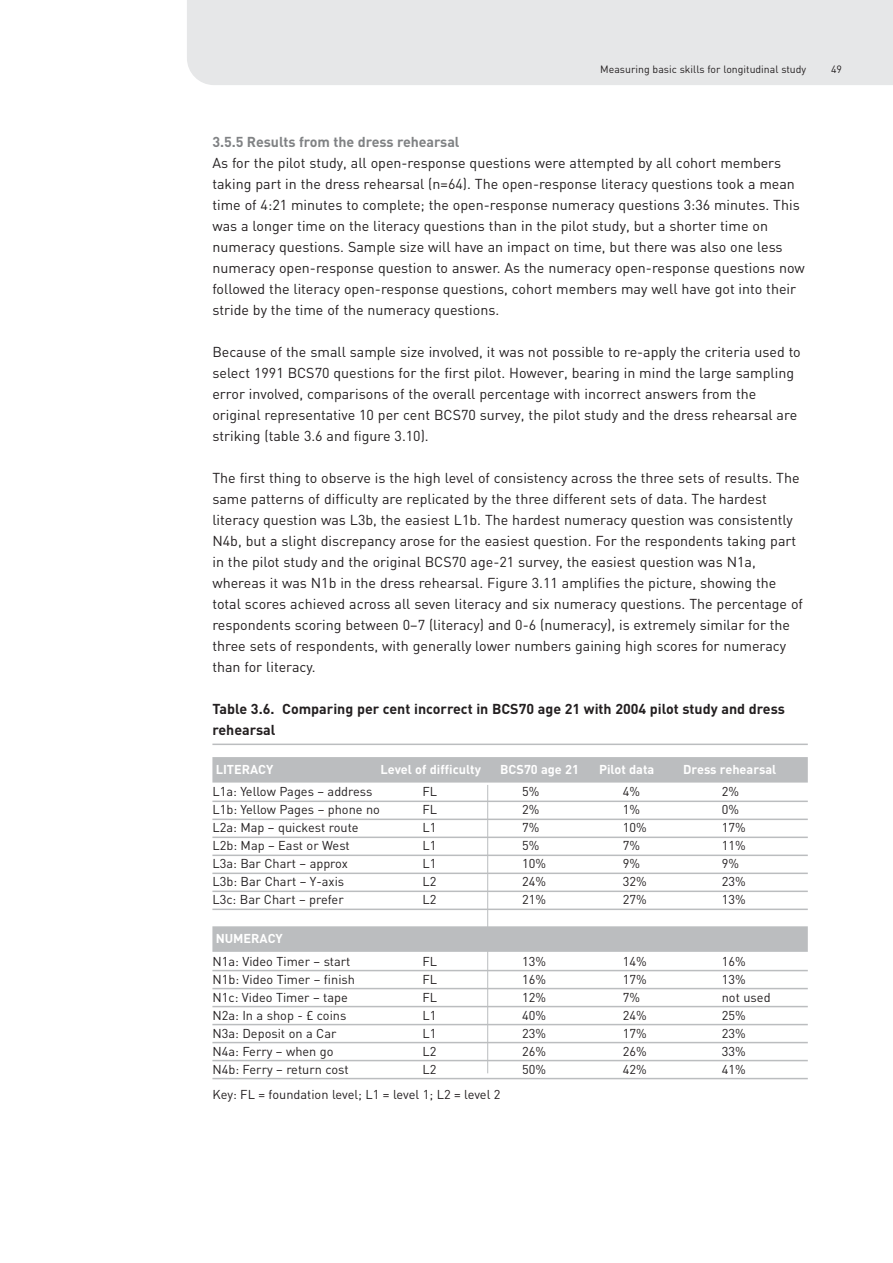
<style>
.page{position:relative;width:893px;height:1263px;background:#fff}
.page>*{position:absolute;margin:0;border:0;box-sizing:border-box;transform-origin:0 0}
.t1{font:14.25px/21px "DIN";color:#231f20}
.t2{font:700 14.25px/21px "DIN";color:#231f20}
.t3{font:700 14.25px "DIN";letter-spacing:-.005em;color:#808284}
.t4{font:12.75px "DIN";color:#231f20}
.t5{font:700 12.75px "DIN";color:#fff}
.t6{font:10.5px "DIN";color:#231f20}
</style>
<div class="page">
<div style="left:187px;top:0;width:706px;height:85px;background:#e6e7e8"></div>
<hr style="left:212px;top:744px;width:596px;height:1px;background:#bbbdbf">
<div style="left:212px;top:757px;width:596px;height:26px;background:#bbbdbf"></div>
<hr style="left:212px;top:801px;width:596px;height:1px;background:#bbbdbf">
<hr style="left:212px;top:819px;width:596px;height:1px;background:#bbbdbf">
<hr style="left:212px;top:837px;width:596px;height:1px;background:#bbbdbf">
<hr style="left:212px;top:855px;width:596px;height:1px;background:#bbbdbf">
<hr style="left:212px;top:873px;width:596px;height:1px;background:#bbbdbf">
<hr style="left:212px;top:891px;width:596px;height:1px;background:#bbbdbf">
<hr style="left:212px;top:909px;width:596px;height:1px;background:#bbbdbf">
<div style="left:212px;top:926px;width:596px;height:26px;background:#bbbdbf"></div>
<hr style="left:212px;top:970px;width:596px;height:1px;background:#bbbdbf">
<hr style="left:212px;top:988px;width:596px;height:1px;background:#bbbdbf">
<hr style="left:212px;top:1006px;width:596px;height:1px;background:#bbbdbf">
<hr style="left:212px;top:1024px;width:596px;height:1px;background:#bbbdbf">
<hr style="left:212px;top:1042px;width:596px;height:1px;background:#bbbdbf">
<hr style="left:212px;top:1060px;width:596px;height:1px;background:#bbbdbf">
<hr style="left:212px;top:1078px;width:596px;height:1px;background:#bbbdbf">
<hr style="left:487px;top:785px;width:1px;height:288px;background:#bbbdbf">
<p class="t6" style="left:600px;top:66px;width:207px">Measuring basic skills for longitudinal study</p>
<p class="t6" style="left:831px;top:66px;width:12px">49</p>
<p class="t3" style="left:212px;top:137px;width:249px">3.5.5 Results from the dress rehearsal</p>
<p class="t1" style="left:212px;top:154px;width:594px">As for the pilot study, all open-response questions were attempted by all cohort members taking part in the dress rehearsal (n=64). The open-response literacy questions took a mean time of 4:21 minutes to complete; the open-response numeracy questions 3:36 minutes. This was a longer time on the literacy questions than in the pilot study, but a shorter time on numeracy questions. Sample size will have an impact on time, but there was also one less numeracy open-response question to answer. As the numeracy open-response questions now followed the literacy open-response questions, cohort members may well have got into their stride by the time of the numeracy questions.</p>
<p class="t1" style="left:212px;top:343px;width:590px">Because of the small sample size involved, it was not possible to re-apply the criteria used to select 1991 BCS70 questions for the first pilot. However, bearing in mind the large sampling error involved, comparisons of the overall percentage with incorrect answers from the original representative 10 per cent BCS70 survey, the pilot study and the dress rehearsal are striking (table 3.6 and figure 3.10).</p>
<p class="t1" style="left:212px;top:469px;width:592px">The first thing to observe is the high level of consistency across the three sets of results. The same patterns of difficulty are replicated by the three different sets of data. The hardest literacy question was L3b, the easiest L1b. The hardest numeracy question was consistently N4b, but a slight discrepancy arose for the easiest question. For the respondents taking part in the pilot study and the original BCS70 age-21 survey, the easiest question was N1a, whereas it was N1b in the dress rehearsal. Figure 3.11 amplifies the picture, showing the total scores achieved across all seven literacy and six numeracy questions. The percentage of respondents scoring between 0–7 (literacy) and 0-6 (numeracy), is extremely similar for the three sets of respondents, with generally lower numbers gaining high scores for numeracy than for literacy.</p>
<p class="t2" style="left:212px;top:700px;width:574px">Table 3.6. Comparing per cent incorrect in BCS70 age 21 with 2004 pilot study and dress rehearsal</p>
<p class="t5" style="left:216px;top:765px;width:59px">LITERACY</p>
<p class="t5" style="left:380px;top:765px;width:102px">Level of difficulty</p>
<p class="t5" style="left:500px;top:765px;width:80px">BCS70 age 21</p>
<p class="t5" style="left:599px;top:765px;width:57px">Pilot data</p>
<p class="t5" style="left:683px;top:765px;width:95px">Dress rehearsal</p>
<p class="t4" style="left:212px;top:787px;width:161px">L1a: Yellow Pages – address</p>
<p class="t4" style="left:422px;top:787px;width:16px">FL</p>
<p class="t4" style="left:522px;top:787px;width:19px">5%</p>
<p class="t4" style="left:623px;top:787px;width:19px">4%</p>
<p class="t4" style="left:722px;top:787px;width:19px">2%</p>
<p class="t4" style="left:212px;top:805px;width:169px">L1b: Yellow Pages – phone no</p>
<p class="t4" style="left:422px;top:805px;width:16px">FL</p>
<p class="t4" style="left:522px;top:805px;width:19px">2%</p>
<p class="t4" style="left:623px;top:805px;width:19px">1%</p>
<p class="t4" style="left:722px;top:805px;width:19px">0%</p>
<p class="t4" style="left:212px;top:823px;width:148px">L2a: Map – quickest route</p>
<p class="t4" style="left:422px;top:823px;width:15px">L1</p>
<p class="t4" style="left:522px;top:823px;width:19px">7%</p>
<p class="t4" style="left:623px;top:823px;width:25px">10%</p>
<p class="t4" style="left:722px;top:823px;width:25px">17%</p>
<p class="t4" style="left:212px;top:841px;width:139px">L2b: Map – East or West</p>
<p class="t4" style="left:422px;top:841px;width:15px">L1</p>
<p class="t4" style="left:522px;top:841px;width:19px">5%</p>
<p class="t4" style="left:623px;top:841px;width:19px">7%</p>
<p class="t4" style="left:722px;top:841px;width:25px">11%</p>
<p class="t4" style="left:212px;top:859px;width:137px">L3a: Bar Chart – approx</p>
<p class="t4" style="left:422px;top:859px;width:15px">L1</p>
<p class="t4" style="left:522px;top:859px;width:25px">10%</p>
<p class="t4" style="left:623px;top:859px;width:19px">9%</p>
<p class="t4" style="left:722px;top:859px;width:19px">9%</p>
<p class="t4" style="left:212px;top:877px;width:133px">L3b: Bar Chart – Y-axis</p>
<p class="t4" style="left:422px;top:877px;width:15px">L2</p>
<p class="t4" style="left:522px;top:877px;width:25px">24%</p>
<p class="t4" style="left:623px;top:877px;width:25px">32%</p>
<p class="t4" style="left:722px;top:877px;width:25px">23%</p>
<p class="t4" style="left:212px;top:895px;width:133px">L3c: Bar Chart – prefer</p>
<p class="t4" style="left:422px;top:895px;width:15px">L2</p>
<p class="t4" style="left:522px;top:895px;width:25px">21%</p>
<p class="t4" style="left:623px;top:895px;width:25px">27%</p>
<p class="t4" style="left:722px;top:895px;width:25px">13%</p>
<p class="t5" style="left:216px;top:934px;width:69px">NUMERACY</p>
<p class="t4" style="left:212px;top:957px;width:139px">N1a: Video Timer – start</p>
<p class="t4" style="left:422px;top:957px;width:16px">FL</p>
<p class="t4" style="left:522px;top:957px;width:25px">13%</p>
<p class="t4" style="left:623px;top:957px;width:25px">14%</p>
<p class="t4" style="left:722px;top:957px;width:25px">16%</p>
<p class="t4" style="left:212px;top:975px;width:144px">N1b: Video Timer – finish</p>
<p class="t4" style="left:422px;top:975px;width:16px">FL</p>
<p class="t4" style="left:522px;top:975px;width:25px">16%</p>
<p class="t4" style="left:623px;top:975px;width:25px">17%</p>
<p class="t4" style="left:722px;top:975px;width:25px">13%</p>
<p class="t4" style="left:212px;top:993px;width:137px">N1c: Video Timer – tape</p>
<p class="t4" style="left:422px;top:993px;width:16px">FL</p>
<p class="t4" style="left:522px;top:993px;width:25px">12%</p>
<p class="t4" style="left:623px;top:993px;width:19px">7%</p>
<p class="t4" style="left:722px;top:993px;width:50px">not used</p>
<p class="t4" style="left:212px;top:1011px;width:135px">N2a: In a shop - £ coins</p>
<p class="t4" style="left:422px;top:1011px;width:15px">L1</p>
<p class="t4" style="left:522px;top:1011px;width:25px">40%</p>
<p class="t4" style="left:623px;top:1011px;width:25px">24%</p>
<p class="t4" style="left:722px;top:1011px;width:25px">25%</p>
<p class="t4" style="left:212px;top:1029px;width:126px">N3a: Deposit on a Car</p>
<p class="t4" style="left:422px;top:1029px;width:15px">L1</p>
<p class="t4" style="left:522px;top:1029px;width:25px">23%</p>
<p class="t4" style="left:623px;top:1029px;width:25px">17%</p>
<p class="t4" style="left:722px;top:1029px;width:25px">23%</p>
<p class="t4" style="left:212px;top:1047px;width:123px">N4a: Ferry – when go</p>
<p class="t4" style="left:422px;top:1047px;width:15px">L2</p>
<p class="t4" style="left:522px;top:1047px;width:25px">26%</p>
<p class="t4" style="left:623px;top:1047px;width:25px">26%</p>
<p class="t4" style="left:722px;top:1047px;width:25px">33%</p>
<p class="t4" style="left:212px;top:1065px;width:138px">N4b: Ferry – return cost</p>
<p class="t4" style="left:422px;top:1065px;width:15px">L2</p>
<p class="t4" style="left:522px;top:1065px;width:25px">50%</p>
<p class="t4" style="left:623px;top:1065px;width:25px">42%</p>
<p class="t4" style="left:722px;top:1065px;width:25px">41%</p>
<p class="t4" style="left:212px;top:1090px;width:290px">Key: FL = foundation level; L1 = level 1; L2 = level 2</p>
</div>
